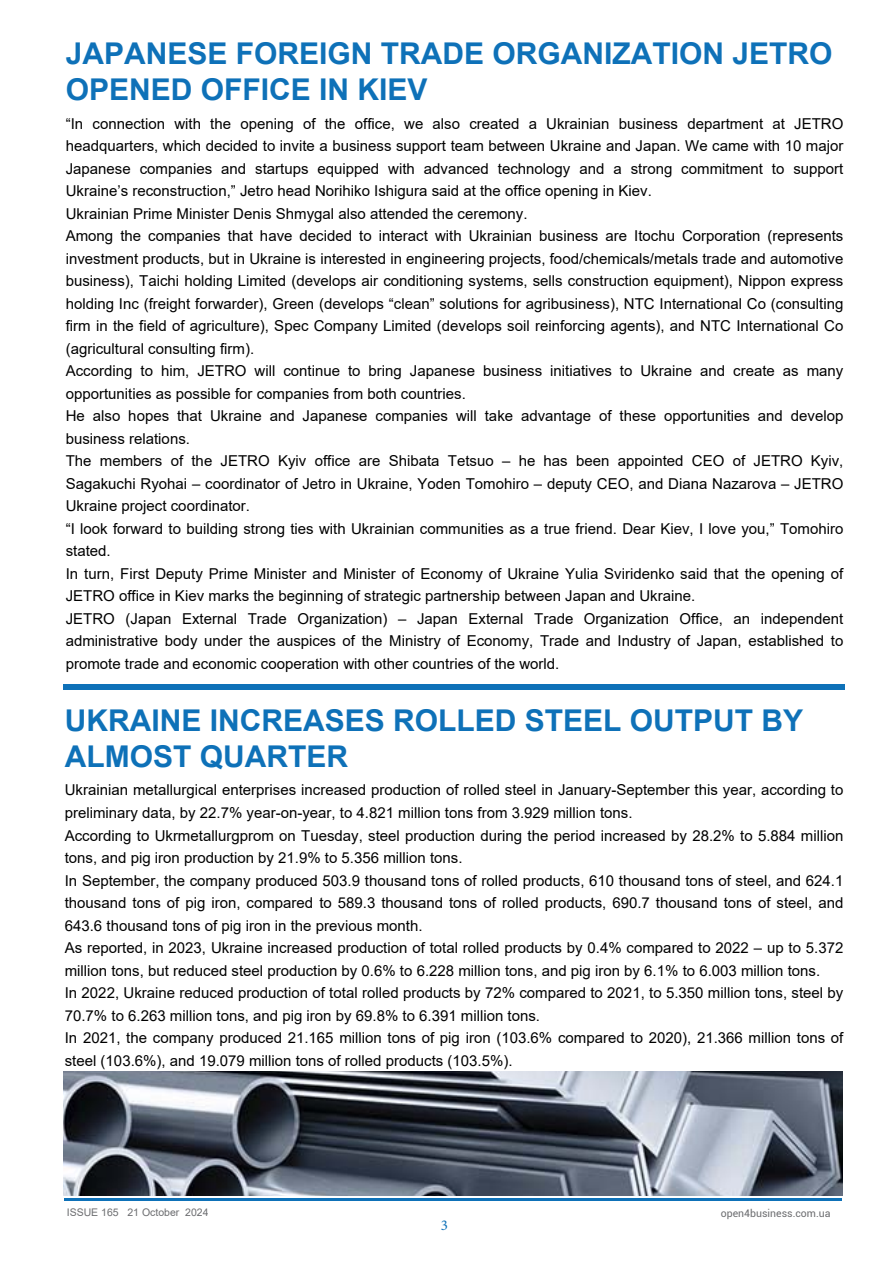
<style>
.page{position:relative;width:893px;height:1263px;background:#fff}
.page>*{position:absolute;margin:0;border:0;box-sizing:border-box;transform-origin:0 0}
.t1{font:700 30px/36px "Arial";color:#0e71b8}
.t2{font:15px/22.5px "Arial";color:#000}
.t3{font:15px "Minion Pro";color:#0e71b8}
.t4{font:10.5px "Arial";color:#6c6d70}
.t5{font:10.5px "Roboto";color:#6c6d70}
</style>
<div class="page">
<hr style="left:64px;top:1198px;width:777px;height:3px;background:#0e71b8">
<div style="left:63px;top:684px;width:782px;height:6px;background:#0e71b8"></div>
<img style="left:64px;top:1071px;width:778px;height:124px">
<h1 class="t1" style="left:66px;top:36px;width:768px">JAPANESE FOREIGN TRADE ORGANIZATION JETRO<br>OPENED OFFICE IN KIEV</h1>
<p class="t2" style="left:66px;top:112px;width:779px">“In connection with the opening of the office, we also created a Ukrainian business department at JETRO headquarters, which decided to invite a business support team between Ukraine and Japan. We came with 10 major Japanese companies and startups equipped with advanced technology and a strong commitment to support Ukraine’s reconstruction,” Jetro head Norihiko Ishigura said at the office opening in Kiev.<br>Ukrainian Prime Minister Denis Shmygal also attended the ceremony.<br>Among the companies that have decided to interact with Ukrainian business are Itochu Corporation (represents investment products, but in Ukraine is interested in engineering projects, food/chemicals/metals trade and automotive business), Taichi holding Limited (develops air conditioning systems, sells construction equipment), Nippon express holding Inc (freight forwarder), Green (develops “clean” solutions for agribusiness), NTC International Co (consulting firm in the field of agriculture), Spec Company Limited (develops soil reinforcing agents), and NTC International Co (agricultural consulting firm).<br>According to him, JETRO will continue to bring Japanese business initiatives to Ukraine and create as many opportunities as possible for companies from both countries.<br>He also hopes that Ukraine and Japanese companies will take advantage of these opportunities and develop business relations.<br>The members of the JETRO Kyiv office are Shibata Tetsuo – he has been appointed CEO of JETRO Kyiv, Sagakuchi Ryohai – coordinator of Jetro in Ukraine, Yoden Tomohiro – deputy CEO, and Diana Nazarova – JETRO Ukraine project coordinator.<br>“I look forward to building strong ties with Ukrainian communities as a true friend. Dear Kiev, I love you,” Tomohiro stated.<br>In turn, First Deputy Prime Minister and Minister of Economy of Ukraine Yulia Sviridenko said that the opening of JETRO office in Kiev marks the beginning of strategic partnership between Japan and Ukraine.<br>JETRO (Japan External Trade Organization) – Japan External Trade Organization Office, an independent administrative body under the auspices of the Ministry of Economy, Trade and Industry of Japan, established to promote trade and economic cooperation with other countries of the world.</p>
<h1 class="t1" style="left:65px;top:703px;width:740px">UKRAINE INCREASES ROLLED STEEL OUTPUT BY<br>ALMOST QUARTER</h1>
<p class="t2" style="left:65px;top:779px;width:780px">Ukrainian metallurgical enterprises increased production of rolled steel in January-September this year, according to preliminary data, by 22.7% year-on-year, to 4.821 million tons from 3.929 million tons.<br>According to Ukrmetallurgprom on Tuesday, steel production during the period increased by 28.2% to 5.884 million tons, and pig iron production by 21.9% to 5.356 million tons.<br>In September, the company produced 503.9 thousand tons of rolled products, 610 thousand tons of steel, and 624.1 thousand tons of pig iron, compared to 589.3 thousand tons of rolled products, 690.7 thousand tons of steel, and 643.6 thousand tons of pig iron in the previous month.<br>As reported, in 2023, Ukraine increased production of total rolled products by 0.4% compared to 2022 – up to 5.372 million tons, but reduced steel production by 0.6% to 6.228 million tons, and pig iron by 6.1% to 6.003 million tons.<br>In 2022, Ukraine reduced production of total rolled products by 72% compared to 2021, to 5.350 million tons, steel by 70.7% to 6.263 million tons, and pig iron by 69.8% to 6.391 million tons.<br>In 2021, the company produced 21.165 million tons of pig iron (103.6% compared to 2020), 21.366 million tons of steel (103.6%), and 19.079 million tons of rolled products (103.5%).</p>
<p class="t4" style="left:67px;top:1205px;width:143px">ISSUE 165 21 October 2024</p>
<p class="t5" style="left:721px;top:1206px;width:111px">open4business.com.ua</p>
<p class="t3" style="left:441px;top:1215px;width:9px">3</p>
</div>
